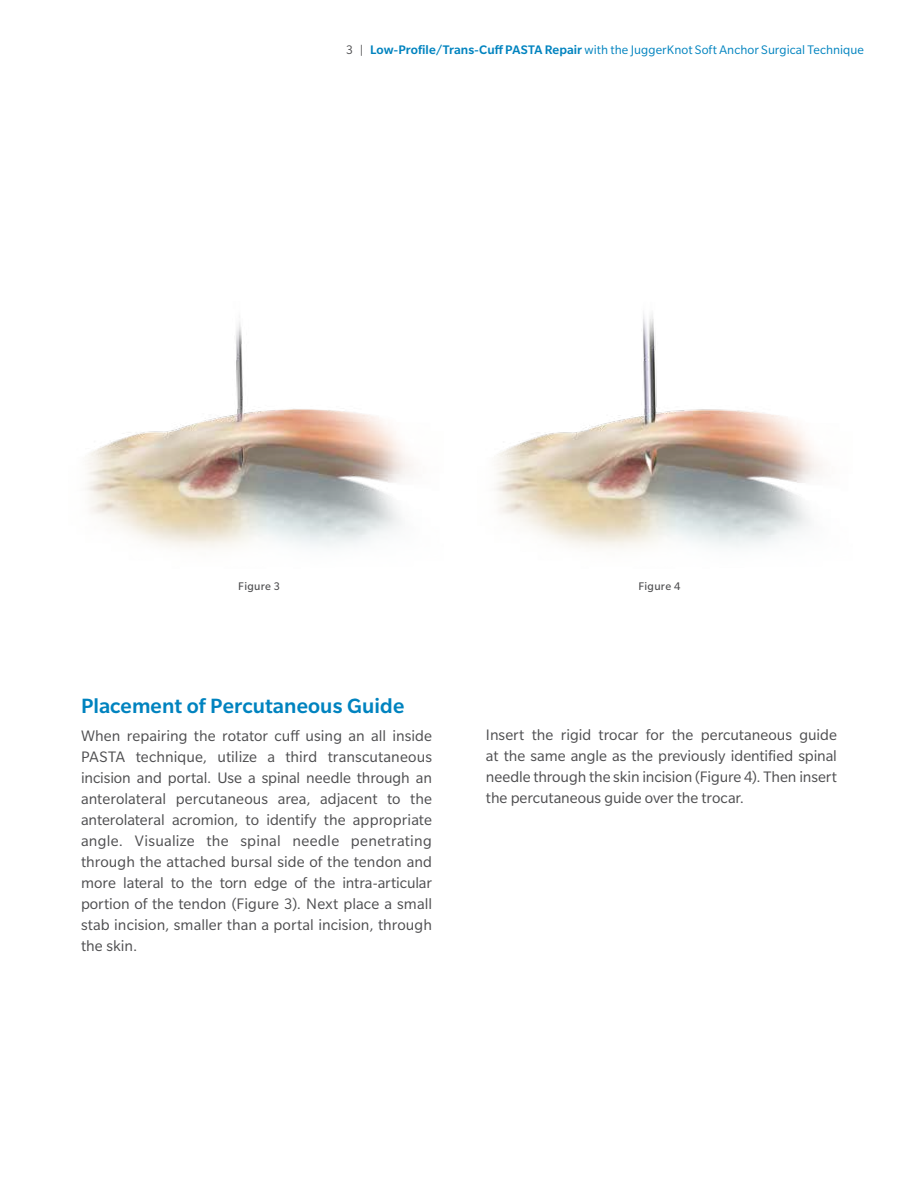
<style>
.page{position:relative;width:918px;height:1188px;background:#fff}
.page>*{position:absolute;margin:0;border:0;box-sizing:border-box;transform-origin:0 0}
.t1{font:500 22.5px "Slate Pro";letter-spacing:.005em;color:#0083bf}
.t2{font:16.5px/21px "Slate Pro";letter-spacing:.005em;color:#4d4d4f;text-align:justify}
.t3{font:13.5px "Slate Pro";letter-spacing:.005em;color:#0083bf}
.t4{font:12px "Slate Pro";letter-spacing:.025em;color:#4d4d4f}
.s1{color:#4d4d4f}
.s2{font-weight:500}
</style>
<div class="page">
<img style="left:87px;top:322px;width:327px;height:226px">
<img style="left:496px;top:314px;width:326px;height:234px">
<p class="t3" style="left:346px;top:43px;width:519px"><span class="s1">3 |</span> <span class="s2">Low-Profile/Trans-Cuff PASTA Repair</span> with the JuggerKnot Soft Anchor Surgical Technique</p>
<p class="t4" style="left:238px;top:580px;width:43px">Figure 3</p>
<p class="t4" style="left:638px;top:580px;width:43px">Figure 4</p>
<h1 class="t1" style="left:81px;top:694px;width:325px">Placement of Percutaneous Guide</h1>
<p class="t2" style="left:81px;top:725px;width:353px">When repairing the rotator cuff using an all inside PASTA technique, utilize a third transcutaneous incision and portal. Use a spinal needle through an anterolateral percutaneous area, adjacent to the anterolateral acromion, to identify the appropriate angle. Visualize the spinal needle penetrating through the attached bursal side of the tendon and more lateral to the torn edge of the intra-articular portion of the tendon (Figure 3). Next place a small stab incision, smaller than a portal incision, through the skin.</p>
<p class="t2" style="left:486px;top:724px;width:353px">Insert the rigid trocar for the percutaneous guide at the same angle as the previously identified spinal needle through the skin incision (Figure 4). Then insert the percutaneous guide over the trocar.</p>
</div>
